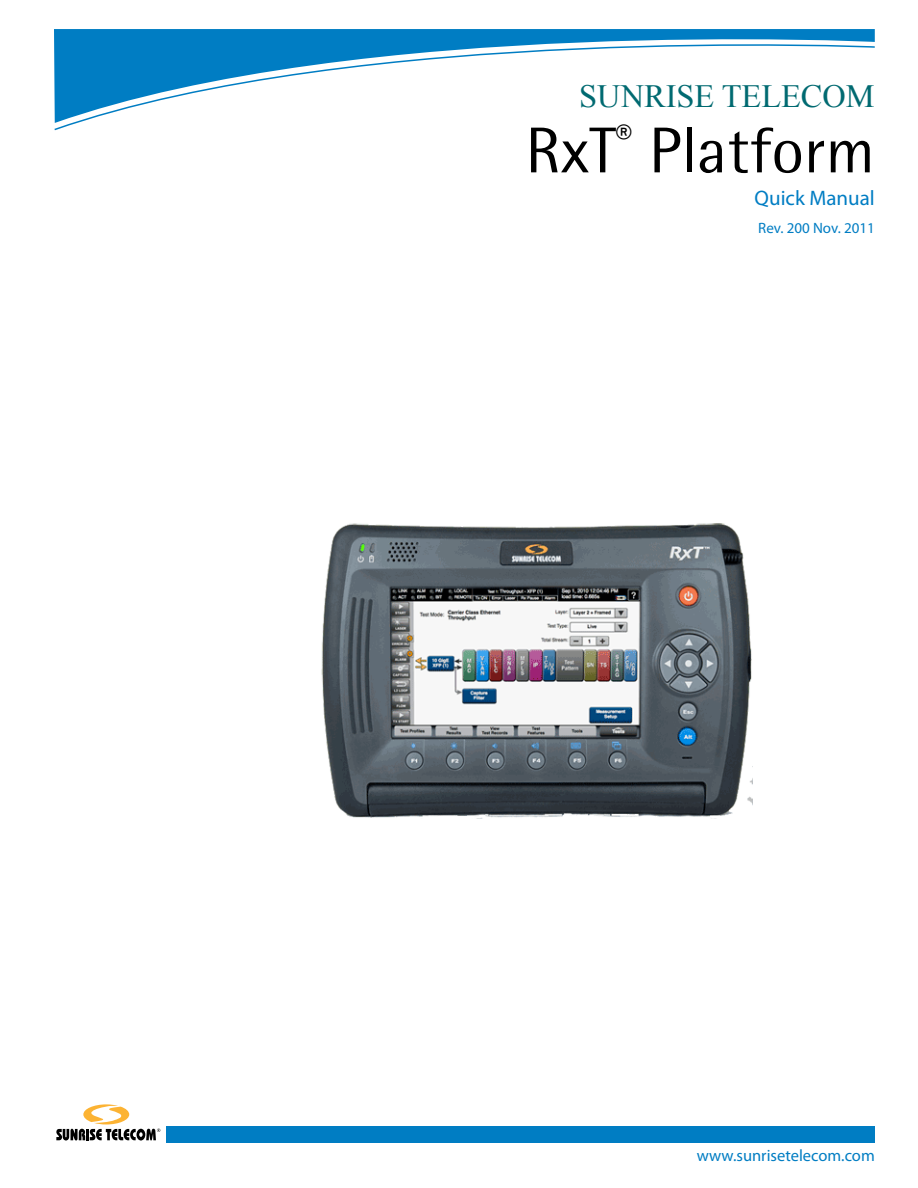
<style>
.page{position:relative;width:918px;height:1188px;background:#fff}
.page>*{position:absolute;margin:0;border:0;box-sizing:border-box;transform-origin:0 0}
.t1{font:64.8px "Sunrise Sans";color:#000}
.t2{font:32.4px "Times New Roman";color:#006a71}
.t3{font:21px "Myriad Pro";color:#007dc3}
.t4{font:16.5px "Myriad Pro";color:#007dc3}
.t5{font:15px "Myriad Pro";color:#007dc3}
</style>
<div class="page">
<div style="left:167px;top:1126px;width:708px;height:17px;background:#007dc3"></div>
<svg style="left:56px;top:1104px;width:104px;height:37px"></svg>
<svg style="left:54px;top:29px;width:821px;height:102px"></svg>
<img style="left:321px;top:523px;width:432px;height:295px">
<h2 class="t2" style="left:579px;top:75px;width:297px">SUNRISE TELECOM</h2>
<h1 class="t1" style="left:526px;top:112px;width:351px">RxT<sup>®</sup> Platform</h1>
<p class="t3" style="left:755px;top:185px;width:122px">Quick Manual</p>
<p class="t5" style="left:758px;top:219px;width:118px">Rev. 200 Nov. 2011</p>
<p class="t4" style="left:697px;top:1145px;width:179px">www.sunrisetelecom.com</p>
</div>
